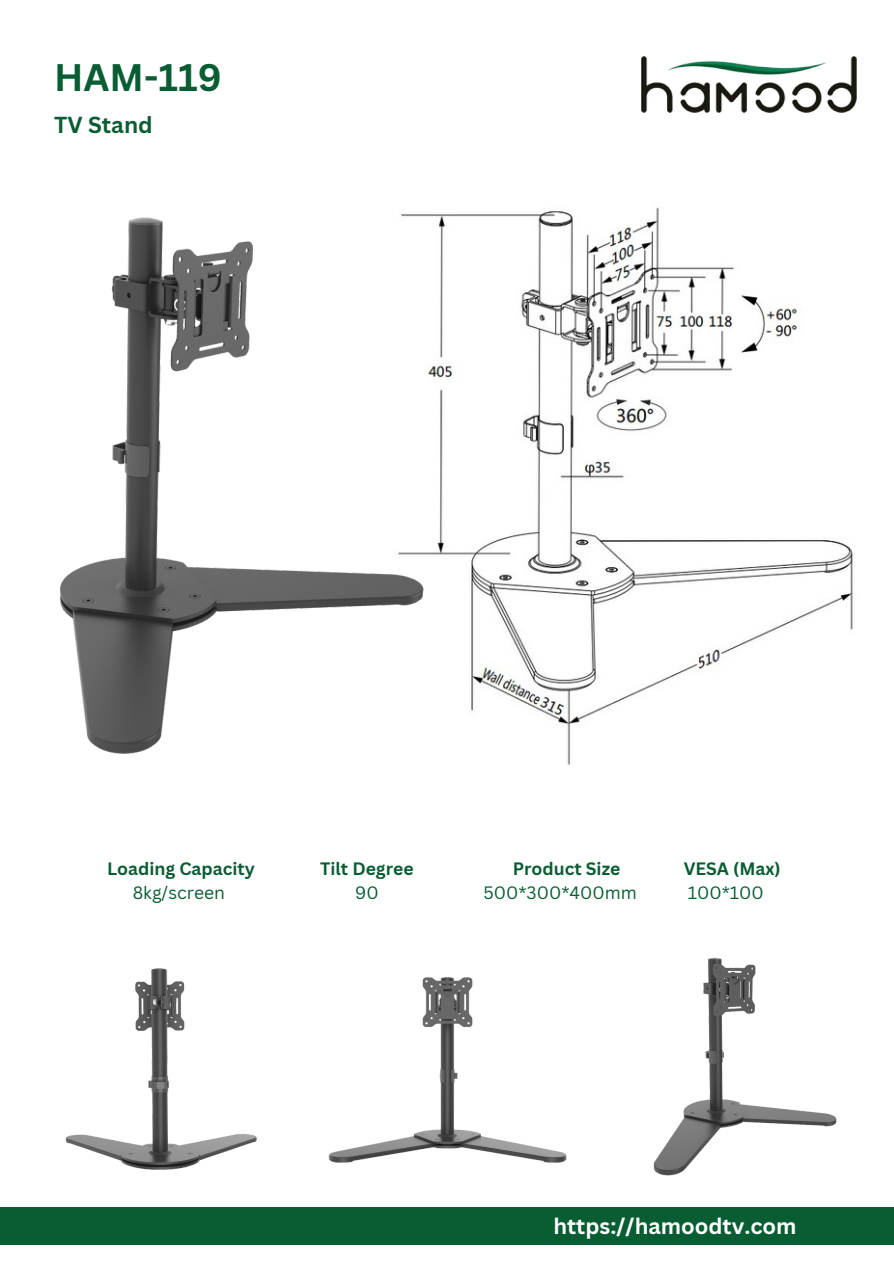
<style>
.page{position:relative;width:894px;height:1264px;background:#fff}
.page>*{position:absolute;margin:0;border:0;box-sizing:border-box;transform-origin:0 0}
.t1{font:700 37.35px "Canva Sans";color:#095d33}
.t2{font:700 22.5px "Canva Sans";color:#095d33}
.t3{font:700 21.75px "Canva Sans";color:#fff}
.t4{font:700 17.55px "Canva Sans";color:#095d33}
.t5{font:17.55px "Canva Sans";color:#095d33}
</style>
<div class="page">
<img style="left:641px;top:56px;width:215px;height:56px">
<div style="left:0;top:1207px;width:893px;height:37px;background:#095d33"></div>
<img style="left:556px;top:207px;width:297px;height:558px">
<img style="left:60px;top:211px;width:496px;height:543px">
<img style="left:65px;top:968px;width:192px;height:202px">
<img style="left:328px;top:977px;width:239px;height:186px">
<img style="left:653px;top:957px;width:184px;height:219px">
<p class="t1" style="left:54px;top:51px;width:169px">HAM-119</p>
<p class="t2" style="left:54px;top:109px;width:100px">TV Stand</p>
<p class="t4" style="left:107px;top:856px;width:149px">Loading Capacity</p>
<p class="t5" style="left:133px;top:880px;width:94px">8kg/screen</p>
<p class="t4" style="left:320px;top:856px;width:95px">Tilt Degree</p>
<p class="t5" style="left:355px;top:880px;width:25px">90</p>
<p class="t4" style="left:512px;top:856px;width:109px">Product Size</p>
<p class="t5" style="left:483px;top:880px;width:155px">500*300*400mm</p>
<p class="t4" style="left:683px;top:856px;width:99px">VESA (Max)</p>
<p class="t5" style="left:687px;top:880px;width:77px">100*100</p>
<p class="t3" style="left:553px;top:1210px;width:244px">https://hamoodtv.com</p>
</div>
